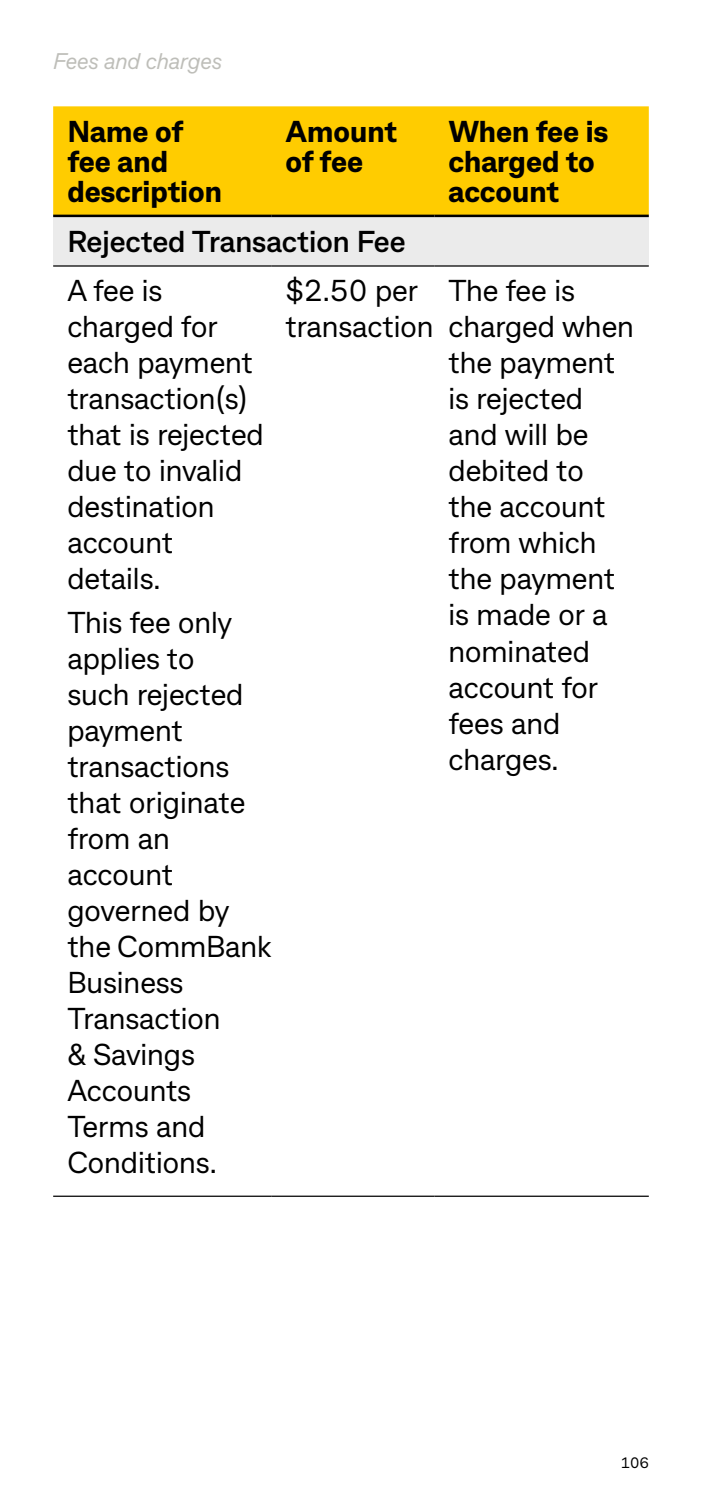
<style>
.page{position:relative;width:702px;height:1489px;background:#fff}
.page>*{position:absolute;margin:0;border:0;box-sizing:border-box;transform-origin:0 0}
.t1{font:30px/36px "CBA Beacon Sans";color:#000}
.t2{font:800 30px/30px "CBA Beacon Sans";color:#000}
.t3{font:700 30px "CBA Beacon Sans";color:#000}
.t4{font:italic 22.5px "CBA Beacon Sans";color:#bebeb9}
.t5{font:15px "CBA Beacon Sans";color:#000}
</style>
<div class="page">
<div style="left:53px;top:106px;width:595px;height:109px;background:#fc0"></div>
<div style="left:53px;top:216px;width:595px;height:50px;background:#ebebeb"></div>
<hr style="left:53px;top:215px;width:218px;height:2px;background:#000">
<hr style="left:271px;top:215px;width:163px;height:2px;background:#000">
<hr style="left:434px;top:215px;width:214px;height:2px;background:#000">
<hr style="left:53px;top:265px;width:218px;height:1px;background:#000">
<hr style="left:271px;top:265px;width:163px;height:1px;background:#000">
<hr style="left:434px;top:265px;width:214px;height:1px;background:#000">
<hr style="left:53px;top:1195px;width:218px;height:1px;background:#000">
<hr style="left:271px;top:1195px;width:163px;height:1px;background:#000">
<hr style="left:434px;top:1195px;width:214px;height:1px;background:#000">
<p class="t4" style="left:53px;top:46px;width:170px">Fees and charges</p>
<p class="t2" style="left:67px;top:115px;width:156px">Name of fee and description</p>
<p class="t2" style="left:285px;top:115px;width:113px">Amount of fee</p>
<p class="t2" style="left:448px;top:115px;width:161px">When fee is charged to account</p>
<p class="t3" style="left:67px;top:221px;width:339px">Rejected Transaction Fee</p>
<p class="t1" style="left:67px;top:271px;width:198px">A fee is charged for each payment transaction(s) that is rejected due to invalid destination account details.</p>
<p class="t1" style="left:67px;top:603px;width:206px">This fee only applies to<br>such rejected payment transactions that originate from an account governed by the CommBank<br>Business<br>Transaction<br>&amp; Savings<br>Accounts<br>Terms and<br>Conditions.</p>
<p class="t1" style="left:285px;top:271px;width:150px">$2.50 per transaction</p>
<p class="t1" style="left:448px;top:271px;width:187px">The fee is charged when the payment is rejected and will be debited to the account from which the payment is made or a nominated account for fees and charges.</p>
<p class="t5" style="left:620px;top:1452px;width:30px">106</p>
</div>
